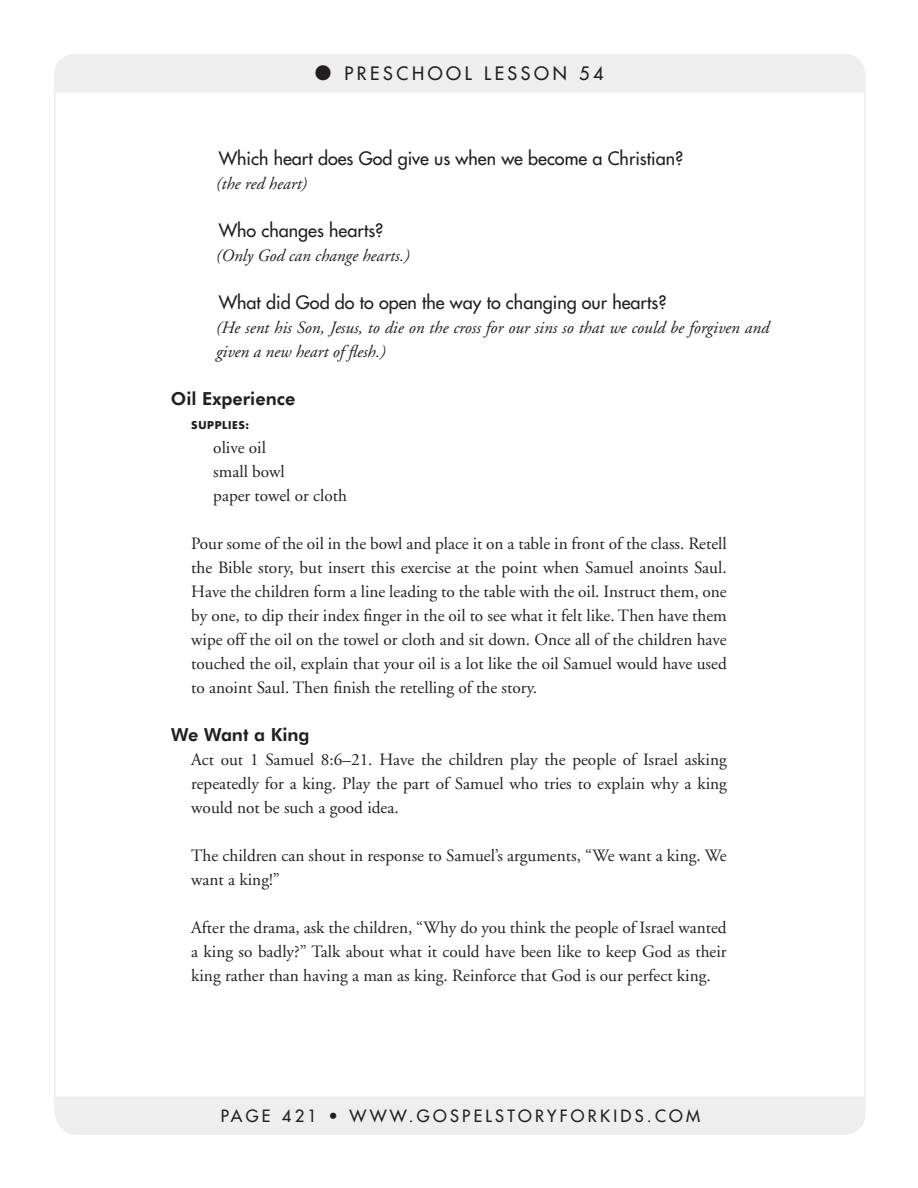
<style>
.page{position:relative;width:918px;height:1188px;background:#fff}
.page>*{position:absolute;margin:0;border:0;box-sizing:border-box;transform-origin:0 0}
.t1{font:18px "Futura";color:#231f20}
.t2{font:800 18px "Futura BT";color:#231f20}
.t3{font:18px "Futura";letter-spacing:.2em;color:#231f20}
.t4{font:17.25px/24px "Adobe Garamond";color:#231f20;text-align:justify}
.t5{font:italic 17.25px/24px "Adobe Garamond";color:#231f20}
.t6{font:16.5px "Futura";letter-spacing:.2em;color:#231f20}
.t7{font:700 10.5px "Futura";letter-spacing:.06em;color:#231f20}
.s1{color:#fff}
</style>
<div class="page">
<div style="left:55px;top:55px;width:810px;height:38px;background:#eeeeef"></div>
<div style="left:56px;top:1096px;width:810px;height:39px;background:#eeeeef"></div>
<p class="t3" style="left:315px;top:62px;width:290px">● presch ool Lesson 54</p>
<p class="t1" style="left:190px;top:147px;width:495px"><span class="s1">■</span> Which heart does God give us when we become a Christian?</p>
<p class="t5" style="left:216px;top:172px;width:93px">(the red heart)</p>
<p class="t1" style="left:190px;top:219px;width:195px"><span class="s1">■</span> Who changes hearts?</p>
<p class="t5" style="left:216px;top:244px;width:195px">(Only God can change hearts.)</p>
<p class="t1" style="left:190px;top:291px;width:478px"><span class="s1">■</span> What did God do to open the way to changing our hearts?</p>
<p class="t5" style="left:216px;top:316px;width:555px">(He sent his Son, Jesus, to die on the cross for our sins so that we could be forgiven and given a new heart of flesh.)</p>
<p class="t2" style="left:171px;top:387px;width:126px">Oil Experience</p>
<p class="t7" style="left:191px;top:418px;width:60px">SUPPLIES:</p>
<p class="t4" style="left:190px;top:436px;width:77px"><span class="s1">✓</span> olive oil</p>
<p class="t4" style="left:190px;top:460px;width:96px"><span class="s1">✓</span> small bowl</p>
<p class="t4" style="left:190px;top:484px;width:158px"><span class="s1">✓</span> paper towel or cloth</p>
<p class="t4" style="left:191px;top:532px;width:537px">Pour some of the oil in the bowl and place it on a table in front of the class. Retell the Bible story, but insert this exercise at the point when Samuel anoints Saul.<br>Have the children form a line leading to the table with the oil. Instruct them, one by one, to dip their index finger in the oil to see what it felt like. Then have them wipe off the oil on the towel or cloth and sit down. Once all of the children have touched the oil, explain that your oil is a lot like the oil Samuel would have used to anoint Saul. Then finish the retelling of the story.</p>
<p class="t2" style="left:171px;top:723px;width:140px">We Want a King</p>
<p class="t4" style="left:191px;top:748px;width:537px">Act out 1 Samuel 8:6–21. Have the children play the people of Israel asking repeatedly for a king. Play the part of Samuel who tries to explain why a king would not be such a good idea.</p>
<p class="t4" style="left:191px;top:844px;width:537px">The children can shout in response to Samuel’s arguments, “We want a king. We want a king!”</p>
<p class="t4" style="left:191px;top:916px;width:537px">After the drama, ask the children, “Why do you think the people of Israel wanted a king so badly?” Talk about what it could have been like to keep God as their king rather than having a man as king. Reinforce that God is our perfect king.</p>
<p class="t6" style="left:221px;top:1105px;width:481px">PAGE 421 • www.g ospe lstoryforkids.com</p>
</div>
